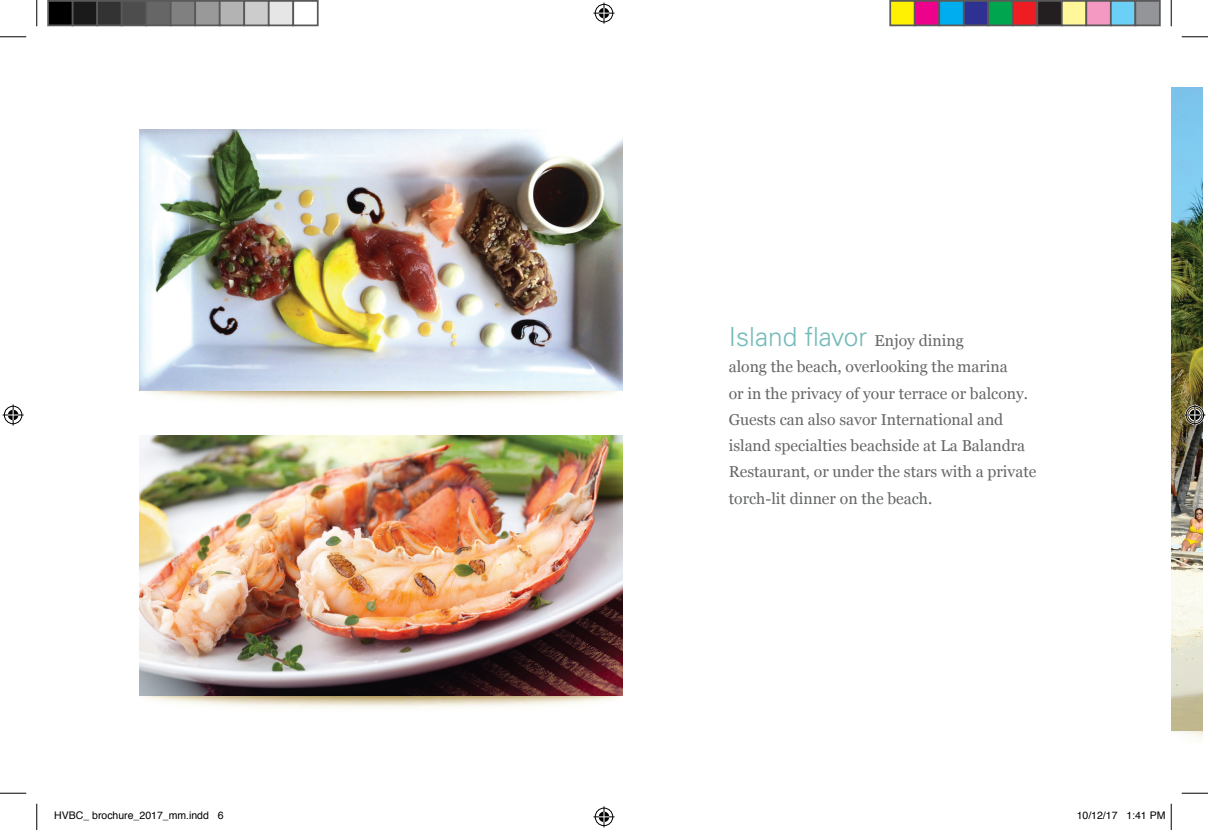
<style>
.page{position:relative;width:1208px;height:830px;background:#fff}
.page>*{position:absolute;margin:0;border:0;box-sizing:border-box;transform-origin:0 0}
.t1{font:300 26.25px "Univers LT Std";color:#75bbba}
.t2{font:15.75px/26.2px "Georgia";color:#656666}
.t3{font:10.5px "Helvetica";color:#000}
.s1{font-family:"Georgia";font-weight:400;font-size:15.75px;color:#656666}
</style>
<div class="page">
<img style="left:140px;top:130px;width:482px;height:272px">
<img style="left:140px;top:435px;width:482px;height:273px">
<img style="left:1171px;top:88px;width:31px;height:651px">
<svg style="left:0;top:36px;width:26px;height:1px"></svg>
<svg style="left:1181px;top:36px;width:27px;height:1px"></svg>
<svg style="left:0;top:792px;width:26px;height:1px"></svg>
<svg style="left:1181px;top:792px;width:27px;height:1px"></svg>
<svg style="left:36px;top:0;width:1px;height:26px"></svg>
<svg style="left:36px;top:803px;width:1px;height:27px"></svg>
<svg style="left:1170px;top:0;width:1px;height:26px"></svg>
<svg style="left:593px;top:3px;width:21px;height:21px"></svg>
<svg style="left:593px;top:806px;width:21px;height:21px"></svg>
<svg style="left:3px;top:404px;width:21px;height:21px"></svg>
<svg style="left:1184px;top:404px;width:21px;height:21px"></svg>
<div style="left:48px;top:1px;width:25px;height:24px;background:#000"></div>
<div style="left:47px;top:0;width:27px;height:26px;border:2px solid #595959"></div>
<div style="left:73px;top:1px;width:24px;height:24px;background:#1a1a1a"></div>
<div style="left:72px;top:0;width:26px;height:26px;border:2px solid #595959"></div>
<div style="left:97px;top:1px;width:25px;height:24px;background:#333"></div>
<div style="left:96px;top:0;width:26px;height:26px;border:2px solid #595959"></div>
<div style="left:122px;top:1px;width:24px;height:24px;background:#4d4d4d"></div>
<div style="left:121px;top:0;width:26px;height:26px;border:2px solid #595959"></div>
<div style="left:146px;top:1px;width:25px;height:24px;background:#666"></div>
<div style="left:145px;top:0;width:27px;height:26px;border:2px solid #595959"></div>
<div style="left:171px;top:1px;width:24px;height:24px;background:#808080"></div>
<div style="left:170px;top:0;width:26px;height:26px;border:2px solid #595959"></div>
<div style="left:195px;top:1px;width:25px;height:24px;background:#999"></div>
<div style="left:194px;top:0;width:26px;height:26px;border:2px solid #595959"></div>
<div style="left:220px;top:1px;width:24px;height:24px;background:#b3b3b3"></div>
<div style="left:219px;top:0;width:26px;height:26px;border:2px solid #595959"></div>
<div style="left:244px;top:1px;width:25px;height:24px;background:#ccc"></div>
<div style="left:243px;top:0;width:27px;height:26px;border:2px solid #595959"></div>
<div style="left:269px;top:1px;width:24px;height:24px;background:#e6e6e6"></div>
<div style="left:268px;top:0;width:26px;height:26px;border:2px solid #595959"></div>
<div style="left:292px;top:0;width:26px;height:26px;border:2px solid #595959"></div>
<div style="left:890px;top:1px;width:24px;height:24px;background:#fff101"></div>
<div style="left:889px;top:0;width:26px;height:26px;border:2px solid #595959"></div>
<div style="left:914px;top:1px;width:25px;height:24px;background:#ed028c"></div>
<div style="left:914px;top:0;width:26px;height:26px;border:2px solid #595959"></div>
<div style="left:939px;top:1px;width:24px;height:24px;background:#00aeef"></div>
<div style="left:938px;top:0;width:26px;height:26px;border:2px solid #595959"></div>
<div style="left:963px;top:1px;width:25px;height:24px;background:#2e3092"></div>
<div style="left:962px;top:0;width:27px;height:26px;border:2px solid #595959"></div>
<div style="left:988px;top:1px;width:24px;height:24px;background:#00a54f"></div>
<div style="left:987px;top:0;width:26px;height:26px;border:2px solid #595959"></div>
<div style="left:1012px;top:1px;width:25px;height:24px;background:#ee1d23"></div>
<div style="left:1012px;top:0;width:26px;height:26px;border:2px solid #595959"></div>
<div style="left:1037px;top:1px;width:24px;height:24px;background:#231f20"></div>
<div style="left:1036px;top:0;width:26px;height:26px;border:2px solid #595959"></div>
<div style="left:1061px;top:1px;width:25px;height:24px;background:#fff79a"></div>
<div style="left:1060px;top:0;width:27px;height:26px;border:2px solid #595959"></div>
<div style="left:1086px;top:1px;width:24px;height:24px;background:#f499c2"></div>
<div style="left:1085px;top:0;width:26px;height:26px;border:2px solid #595959"></div>
<div style="left:1110px;top:1px;width:25px;height:24px;background:#6bcff6"></div>
<div style="left:1110px;top:0;width:26px;height:26px;border:2px solid #595959"></div>
<div style="left:1135px;top:1px;width:24px;height:24px;background:#939598"></div>
<div style="left:1134px;top:0;width:26px;height:26px;border:2px solid #595959"></div>
<svg style="left:1170px;top:803px;width:1px;height:27px"></svg>
<h1 class="t1" style="left:728px;top:321px;width:236px">Island flavor <span class="s1">Enjoy dining</span></h1>
<p class="t2" style="left:728px;top:354px;width:309px">along the beach, overlooking the marina<br>or in the privacy of your terrace or balcony.<br>Guests can also savor International and island specialties beachside at La Balandra Restaurant, or under the stars with a private torch-lit dinner on the beach.</p>
<p class="t3" style="left:54px;top:807px;width:171px">HVBC_ brochure_2017_mm.indd 6</p>
<p class="t3" style="left:1076px;top:807px;width:90px">10/12/17 1:41 PM</p>
</div>
